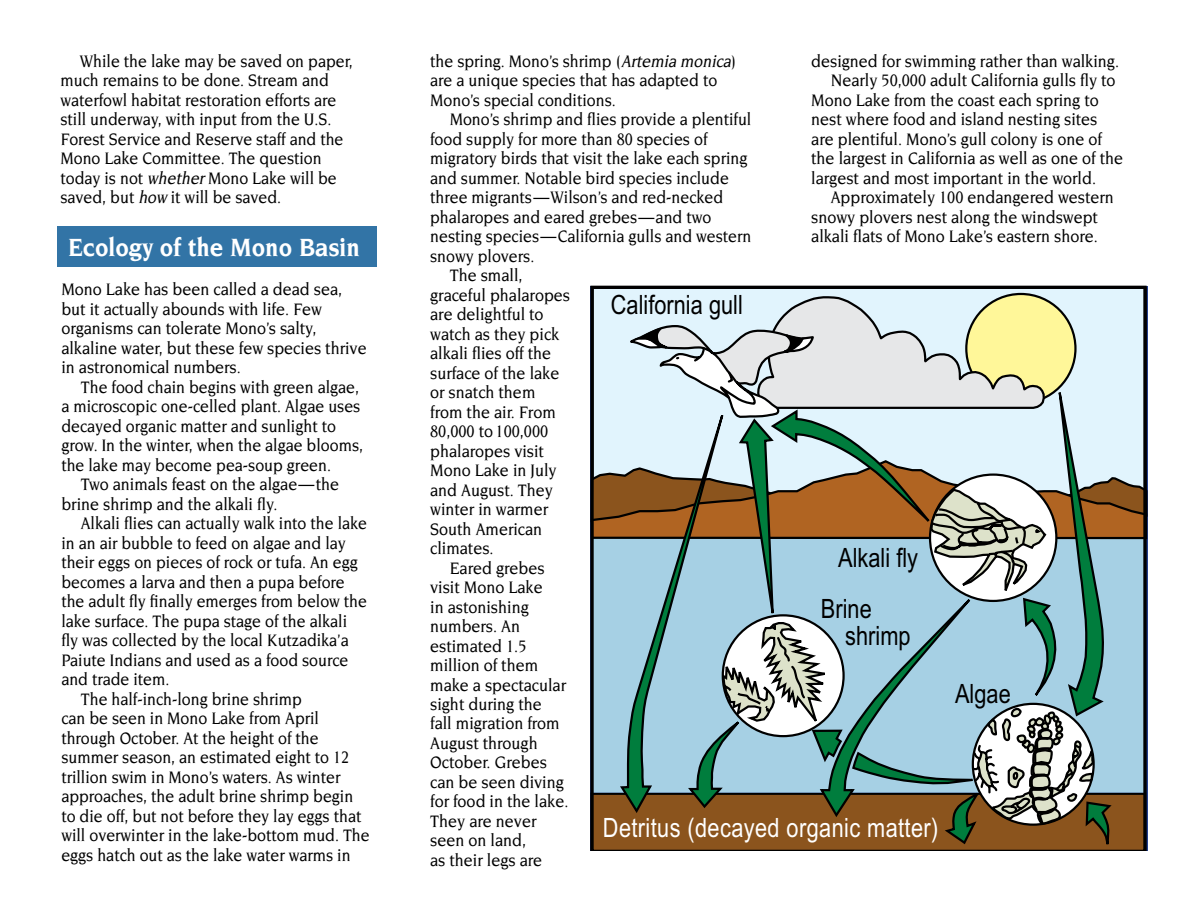
<style>
.page{position:relative;width:1188px;height:918px;background:#fff}
.page>*{position:absolute;margin:0;border:0;box-sizing:border-box;transform-origin:0 0}
.t1{font:700 27px "Novarese";color:#fff;scale:.9 1}
.t2{font:26.55px/51px "Arial Narrow";color:#000}
.t3{font:26.55px "Arial Narrow";letter-spacing:.015em;color:#fff}
.t4{font:500 18px/19.5px "Novarese";color:#000;scale:.89 1}
.t5{font:500 18px/19.5px "Novarese";color:#000;scale:.9 1}
.s1{font-style:italic}
</style>
<div class="page">
<div style="left:57px;top:226px;width:320px;height:41px;background:#3274a6"></div>
<svg style="left:590px;top:286px;width:557px;height:564px;background:#a6b3ad"></svg>
<p class="t4" style="left:430px;top:51px;width:345px">the spring. Mono’s shrimp (<span class="s1">Artemia monica</span>) are a unique species that has adapted to<br>Mono’s special conditions.</p>
<p class="t4" style="left:450px;top:109px;width:341px">Mono’s shrimp and flies provide a plentiful</p>
<p class="t4" style="left:430px;top:129px;width:313px">food supply for more than 80 species of</p>
<p class="t4" style="left:430px;top:148px;width:358px">migratory birds that visit the lake each spring</p>
<p class="t4" style="left:430px;top:168px;width:337px">and summer. Notable bird species include</p>
<p class="t4" style="left:430px;top:187px;width:331px">three migrants—Wilson’s and red-necked</p>
<p class="t4" style="left:430px;top:207px;width:317px">phalaropes and eared grebes—and two</p>
<p class="t4" style="left:430px;top:226px;width:362px">nesting species—California gulls and western</p>
<p class="t4" style="left:430px;top:246px;width:119px">snowy plovers.</p>
<p class="t5" style="left:450px;top:265px;width:83px">The small,</p>
<p class="t5" style="left:430px;top:285px;width:157px">graceful phalaropes</p>
<p class="t5" style="left:430px;top:304px;width:128px">are delightful to</p>
<p class="t5" style="left:430px;top:324px;width:145px">watch as they pick</p>
<p class="t5" style="left:430px;top:343px;width:136px">alkali flies off the</p>
<p class="t5" style="left:430px;top:363px;width:145px">surface of the lake</p>
<p class="t5" style="left:430px;top:382px;width:118px">or snatch them</p>
<p class="t5" style="left:430px;top:402px;width:141px">from the air. From</p>
<p class="t5" style="left:430px;top:421px;width:133px">80,000 to 100,000</p>
<p class="t5" style="left:430px;top:441px;width:128px">phalaropes visit</p>
<p class="t5" style="left:430px;top:460px;width:142px">Mono Lake in July</p>
<p class="t5" style="left:430px;top:480px;width:138px">and August. They</p>
<p class="t5" style="left:430px;top:499px;width:133px">winter in warmer</p>
<p class="t5" style="left:430px;top:519px;width:126px">South American</p>
<p class="t5" style="left:430px;top:538px;width:72px">climates.</p>
<p class="t5" style="left:450px;top:558px;width:107px">Eared grebes</p>
<p class="t5" style="left:430px;top:577px;width:127px">visit Mono Lake</p>
<p class="t5" style="left:430px;top:597px;width:111px">in astonishing</p>
<p class="t5" style="left:430px;top:616px;width:101px">numbers. An</p>
<p class="t5" style="left:430px;top:636px;width:108px">estimated 1.5</p>
<p class="t5" style="left:430px;top:655px;width:122px">million of them</p>
<p class="t5" style="left:430px;top:675px;width:152px">make a spectacular</p>
<p class="t5" style="left:430px;top:694px;width:126px">sight during the</p>
<p class="t5" style="left:430px;top:714px;width:145px">fall migration from</p>
<p class="t5" style="left:430px;top:733px;width:121px">August through</p>
<p class="t5" style="left:430px;top:753px;width:131px">October. Grebes</p>
<p class="t5" style="left:430px;top:772px;width:150px">can be seen diving</p>
<p class="t5" style="left:430px;top:792px;width:155px">for food in the lake.</p>
<p class="t5" style="left:430px;top:811px;width:120px">They are never</p>
<p class="t5" style="left:430px;top:831px;width:108px">seen on land,</p>
<p class="t5" style="left:430px;top:850px;width:126px">as their legs are</p>
<p class="t4" style="left:60px;top:51px;width:330px;text-indent:19px">While the lake may be saved on paper, much remains to be done. Stream and waterfowl habitat restoration efforts are still underway, with input from the U.S.<br>Forest Service and Reserve staff and the Mono Lake Committee. The question today is not <span class="s1">whether</span>Mono Lake will be saved, but <span class="s1">how</span> it will be saved.</p>
<p class="t5" style="left:811px;top:51px;width:344px">designed for swimming rather than walking.</p>
<p class="t5" style="left:831px;top:70px;width:318px">Nearly 50,000 adult California gulls fly to</p>
<p class="t5" style="left:811px;top:90px;width:321px">Mono Lake from the coast each spring to</p>
<p class="t5" style="left:811px;top:109px;width:320px">nest where food and island nesting sites</p>
<p class="t5" style="left:811px;top:129px;width:325px">are plentiful. Mono’s gull colony is one of</p>
<p class="t5" style="left:811px;top:148px;width:348px">the largest in California as well as one of the</p>
<p class="t5" style="left:811px;top:168px;width:318px">largest and most important in the world.</p>
<p class="t5" style="left:831px;top:187px;width:316px">Approximately 100 endangered western</p>
<p class="t5" style="left:811px;top:207px;width:320px">snowy plovers nest along the windswept</p>
<p class="t5" style="left:811px;top:226px;width:320px">alkali flats of Mono Lake’s eastern shore.</p>
<h1 class="t1" style="left:68px;top:232px;width:326px">Ecology of the Mono Basin</h1>
<p class="t5" style="left:61px;top:280px;width:341px">Mono Lake has been called a dead sea, but it actually abounds with life. Few organisms can tolerate Mono’s salty, alkaline water, but these few species thrive in astronomical numbers.</p>
<p class="t4" style="left:61px;top:377px;width:341px;text-indent:19px">The food chain begins with green algae, a microscopic one-celled plant. Algae uses decayed organic matter and sunlight to grow. In the winter, when the algae blooms, the lake may become pea-soup green.</p>
<p class="t5" style="left:61px;top:475px;width:310px;text-indent:20px">Two animals feast on the algae—the brine shrimp and the alkali fly.</p>
<p class="t4" style="left:81px;top:514px;width:323px">Alkali flies can actually walk into the lake</p>
<p class="t4" style="left:61px;top:533px;width:321px">in an air bubble to feed on algae and lay</p>
<p class="t4" style="left:61px;top:553px;width:335px">their eggs on pieces of rock or tufa. An egg</p>
<p class="t4" style="left:61px;top:572px;width:320px">becomes a larva and then a pupa before</p>
<p class="t4" style="left:61px;top:592px;width:345px">the adult fly finally emerges from below the</p>
<p class="t4" style="left:61px;top:611px;width:323px">lake surface. The pupa stage of the alkali</p>
<p class="t4" style="left:61px;top:631px;width:325px">fly was collected by the local Kutzadika’a</p>
<p class="t4" style="left:61px;top:650px;width:324px">Paiute Indians and used as a food source</p>
<p class="t4" style="left:61px;top:670px;width:123px">and trade item.</p>
<p class="t4" style="left:81px;top:689px;width:250px">The half-inch-long brine shrimp</p>
<p class="t4" style="left:61px;top:709px;width:291px">can be seen in Mono Lake from April</p>
<p class="t4" style="left:61px;top:728px;width:291px">through October. At the height of the</p>
<p class="t4" style="left:61px;top:747px;width:325px">summer season, an estimated eight to 12</p>
<p class="t4" style="left:61px;top:767px;width:315px">trillion swim in Mono’s waters. As winter</p>
<p class="t4" style="left:61px;top:786px;width:330px">approaches, the adult brine shrimp begin</p>
<p class="t4" style="left:61px;top:806px;width:339px">to die off, but not before they lay eggs that</p>
<p class="t4" style="left:61px;top:825px;width:348px">will overwinter in the lake-bottom mud. The</p>
<p class="t4" style="left:61px;top:845px;width:327px">eggs hatch out as the lake water warms in</p>
<h2 class="t2" style="left:611px;top:278px;width:134px">California gull</h2>
<h2 class="t2" style="left:821px;top:532px;width:99px;text-indent:17px">Alkali fly<br>Brine</h2>
<h2 class="t2" style="left:845px;top:609px;width:67px">shrimp</h2>
<h2 class="t2" style="left:955px;top:667px;width:57px">Algae</h2>
<h2 class="t3" style="left:603px;top:808px;width:337px">Detritus (decayed organic matter)</h2>
</div>
